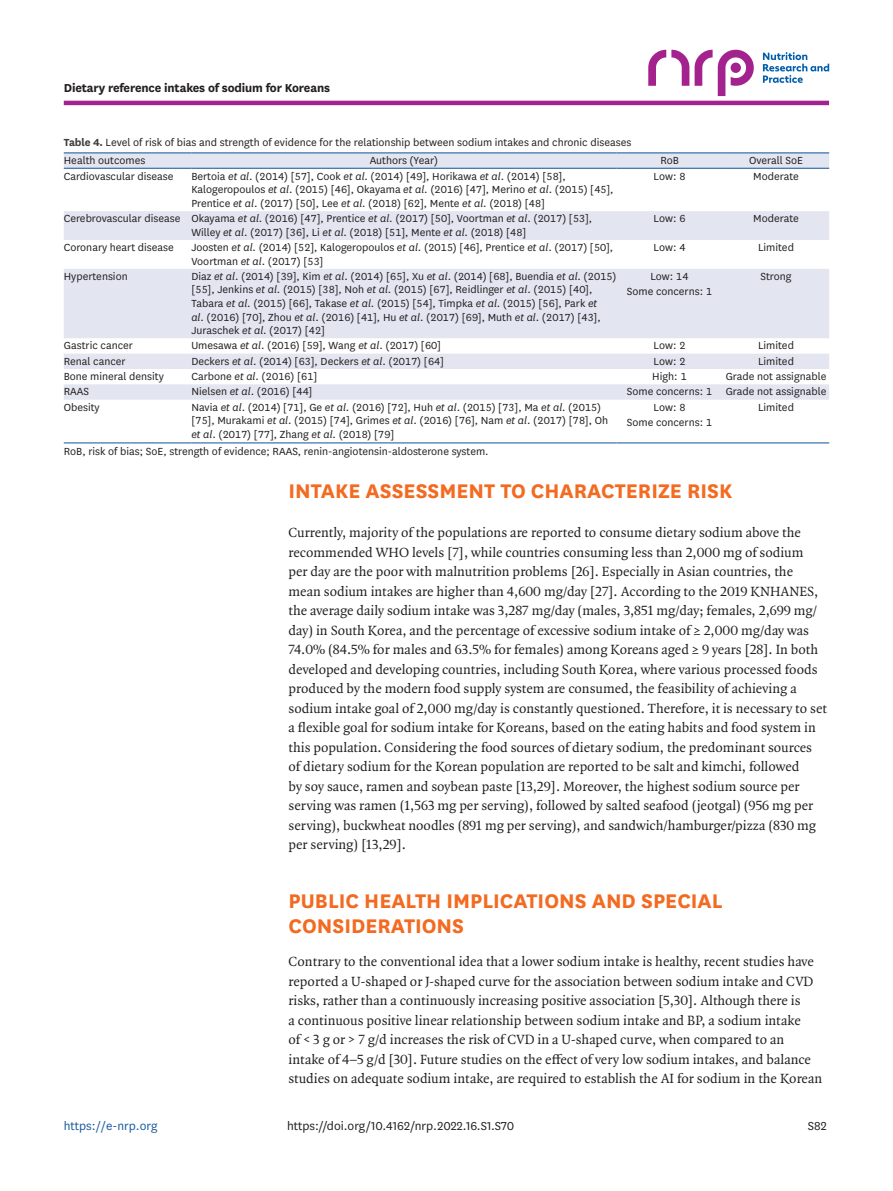
<style>
.page{position:relative;width:893px;height:1191px;background:#fff}
.page>*{position:absolute;margin:0;border:0;box-sizing:border-box;transform-origin:0 0}
.body_title1{font:700 23.1px/25.2px "National";color:#f36a21}
.body_p_first{font:14.25px/19.5px "Quadraat OT";color:#231f20}
.doi_running_footer{font:13.5px "National";color:#231f20}
.alt-title-type{font:700 13.5px "National";letter-spacing:-.01em;color:#231f20}
.t1{font:13.5px "National";color:#1a5a9d}
.tbody_entry{font:12px/13.5px "National";color:#231f20}
.tbody_entry-2{font:12px/13.5px "National";letter-spacing:-.03em;color:#231f20}
.tbody_entry-3{font:12px/13.5px "National";letter-spacing:-.05em;color:#231f20}
.table-wrap_caption{font:12px "National";color:#231f20}
.table-wrap-foot_p_fi{font:12px "National";color:#231f20}
.tbody_entry-4{font:12px "National";letter-spacing:-.02em;color:#231f20}
.thead_entry{font:12px "National";color:#231f20}
.s1{font-weight:700;color:#3e3e3f}
.s2{font-style:italic}
</style>
<div class="page">
<hr style="left:64px;top:101px;width:765px;height:4px;background:#a4228e">
<svg style="left:695px;top:50px;width:59px;height:46px"></svg>
<svg style="left:648px;top:50px;width:41px;height:36px"></svg>
<svg style="left:763px;top:52px;width:66px;height:31px"></svg>
<svg style="left:64px;top:153px;width:765px;height:247px;fill:#e3e6f1"></svg>
<hr style="left:64px;top:152px;width:127px;height:1px;background:#1a5a9d">
<hr style="left:191px;top:152px;width:426px;height:1px;background:#1a5a9d">
<hr style="left:617px;top:152px;width:106px;height:1px;background:#1a5a9d">
<hr style="left:723px;top:152px;width:106px;height:1px;background:#1a5a9d">
<hr style="left:64px;top:168px;width:127px;height:1px;background:#1a5a9d">
<hr style="left:191px;top:168px;width:426px;height:1px;background:#1a5a9d">
<hr style="left:617px;top:168px;width:106px;height:1px;background:#1a5a9d">
<hr style="left:723px;top:168px;width:106px;height:1px;background:#1a5a9d">
<hr style="left:64px;top:442px;width:127px;height:1px;background:#1a5a9d">
<hr style="left:191px;top:442px;width:426px;height:1px;background:#1a5a9d">
<hr style="left:617px;top:442px;width:106px;height:1px;background:#1a5a9d">
<hr style="left:723px;top:442px;width:106px;height:1px;background:#1a5a9d">
<p class="alt-title-type" style="left:64px;top:78px;width:268px">Dietary reference intakes of sodium for Koreans</p>
<p class="table-wrap_caption" style="left:64px;top:135px;width:569px"><span class="s1">Table 4.</span> Level of risk of bias and strength of evidence for the relationship between sodium intakes and chronic diseases</p>
<p class="thead_entry" style="left:64px;top:152px;width:83px">Health outcomes</p>
<p class="thead_entry" style="left:370px;top:152px;width:70px">Authors (Year)</p>
<p class="thead_entry" style="left:660px;top:152px;width:20px">RoB</p>
<p class="thead_entry" style="left:749px;top:152px;width:55px">Overall SoE</p>
<p class="tbody_entry" style="left:64px;top:169px;width:111px">Cardiovascular disease</p>
<p class="tbody_entry" style="left:191px;top:169px;width:424px">Bertoia <span class="s2">et al</span>. (2014) [57], Cook <span class="s2">et al</span>. (2014) [49], Horikawa <span class="s2">et al</span>. (2014) [58],<br>Kalogeropoulos <span class="s2">et al</span>. (2015) [46], Okayama <span class="s2">et al</span>. (2016) [47], Merino <span class="s2">et al</span>. (2015) [45],<br>Prentice <span class="s2">et al</span>. (2017) [50], Lee <span class="s2">et al</span>. (2018) [62], Mente <span class="s2">et al</span>. (2018) [48]</p>
<p class="tbody_entry" style="left:653px;top:169px;width:34px">Low: 8</p>
<p class="tbody_entry" style="left:753px;top:169px;width:47px">Moderate</p>
<p class="tbody_entry" style="left:64px;top:211px;width:118px">Cerebrovascular disease</p>
<p class="tbody_entry" style="left:191px;top:211px;width:402px">Okayama <span class="s2">et al</span>. (2016) [47], Prentice <span class="s2">et al</span>. (2017) [50], Voortman <span class="s2">et al</span>. (2017) [53],<br>Willey <span class="s2">et al</span>. (2017) [36], Li <span class="s2">et al</span>. (2018) [51], Mente <span class="s2">et al</span>. (2018) [48]</p>
<p class="tbody_entry" style="left:653px;top:211px;width:34px">Low: 6</p>
<p class="tbody_entry" style="left:753px;top:211px;width:47px">Moderate</p>
<p class="tbody_entry" style="left:64px;top:240px;width:112px">Coronary heart disease</p>
<p class="tbody_entry" style="left:191px;top:240px;width:423px">Joosten <span class="s2">et al</span>. (2014) [52], Kalogeropoulos <span class="s2">et al</span>. (2015) [46], Prentice <span class="s2">et al</span>. (2017) [50],<br>Voortman <span class="s2">et al</span>. (2017) [53]</p>
<p class="tbody_entry" style="left:653px;top:240px;width:34px">Low: 4</p>
<p class="tbody_entry" style="left:758px;top:240px;width:37px">Limited</p>
<p class="tbody_entry" style="left:64px;top:269px;width:65px">Hypertension</p>
<p class="tbody_entry-2" style="left:191px;top:269px;width:427px">Diaz <span class="s2">et al</span>. (2014) [39], Kim <span class="s2">et al</span>. (2014) [65], Xu <span class="s2">et al</span>. (2014) [68], Buendia <span class="s2">et al</span>. (2015) [55], Jenkins <span class="s2">et al</span>. (2015) [38], Noh <span class="s2">et al</span>. (2015) [67], Reidlinger <span class="s2">et al</span>. (2015) [40], Tabara <span class="s2">et al</span>. (2015) [66], Takase <span class="s2">et al</span>. (2015) [54], Timpka <span class="s2">et al</span>. (2015) [56], Park <span class="s2">et<br>al</span>. (2016) [70], Zhou <span class="s2">et al</span>. (2016) [41], Hu <span class="s2">et al</span>. (2017) [69], Muth <span class="s2">et al</span>. (2017) [43], Juraschek <span class="s2">et al</span>. (2017) [42]</p>
<p class="tbody_entry" style="left:650px;top:269px;width:40px">Low: 14</p>
<p class="tbody_entry" style="left:760px;top:269px;width:33px">Strong</p>
<p class="tbody_entry" style="left:627px;top:284px;width:87px">Some concerns: 1</p>
<p class="tbody_entry" style="left:64px;top:338px;width:71px">Gastric cancer</p>
<p class="tbody_entry" style="left:191px;top:338px;width:251px">Umesawa <span class="s2">et al</span>. (2016) [59], Wang <span class="s2">et al</span>. (2017) [60]</p>
<p class="tbody_entry" style="left:653px;top:338px;width:34px">Low: 2</p>
<p class="tbody_entry" style="left:758px;top:338px;width:37px">Limited</p>
<p class="tbody_entry" style="left:64px;top:354px;width:63px">Renal cancer</p>
<p class="tbody_entry-4" style="left:191px;top:353px;width:254px">Deckers <span class="s2">et al</span>. (2014) [63], Deckers <span class="s2">et al</span>. (2017) [64]</p>
<p class="tbody_entry" style="left:653px;top:354px;width:34px">Low: 2</p>
<p class="tbody_entry" style="left:758px;top:354px;width:37px">Limited</p>
<p class="tbody_entry" style="left:64px;top:369px;width:102px">Bone mineral density</p>
<p class="tbody_entry" style="left:191px;top:369px;width:127px">Carbone <span class="s2">et al</span>. (2016) [61]</p>
<p class="tbody_entry" style="left:652px;top:369px;width:36px">High: 1</p>
<p class="tbody_entry" style="left:726px;top:369px;width:102px">Grade not assignable</p>
<p class="tbody_entry" style="left:64px;top:384px;width:27px">RAAS</p>
<p class="tbody_entry" style="left:191px;top:384px;width:123px">Nielsen <span class="s2">et al</span>. (2016) [44]</p>
<p class="tbody_entry" style="left:627px;top:384px;width:87px">Some concerns: 1</p>
<p class="tbody_entry" style="left:726px;top:384px;width:102px">Grade not assignable</p>
<p class="tbody_entry" style="left:64px;top:400px;width:37px">Obesity</p>
<p class="tbody_entry-3" style="left:191px;top:400px;width:418px">Navia <span class="s2">et al</span>. (2014) [71], Ge <span class="s2">et al</span>. (2016) [72], Huh <span class="s2">et al</span>. (2015) [73], Ma <span class="s2">et al</span>. (2015) [75], Murakami <span class="s2">et al</span>. (2015) [74], Grimes <span class="s2">et al</span>. (2016) [76], Nam <span class="s2">et al</span>. (2017) [78], Oh <span class="s2">et al</span>. (2017) [77], Zhang <span class="s2">et al</span>. (2018) [79]</p>
<p class="tbody_entry" style="left:653px;top:400px;width:34px">Low: 8</p>
<p class="tbody_entry" style="left:758px;top:400px;width:37px">Limited</p>
<p class="tbody_entry" style="left:627px;top:415px;width:87px">Some concerns: 1</p>
<p class="table-wrap-foot_p_fi" style="left:64px;top:444px;width:426px">RoB, risk of bias; SoE, strength of evidence; RAAS, renin-angiotensin-aldosterone system.</p>
<p class="t1" style="left:64px;top:1116px;width:95px">https://e-nrp.org</p>
<p class="body_title1" style="left:289px;top:477px;width:446px">INTAKE ASSESSMENT TO CHARACTERIZE RISK</p>
<p class="body_p_first" style="left:289px;top:523px;width:540px">Currently, majority of the populations are reported to consume dietary sodium above the recommended WHO levels [7], while countries consuming less than 2,000 mg of sodium<br>per day are the poor with malnutrition problems [26]. Especially in Asian countries, the mean sodium intakes are higher than 4,600 mg/day [27]. According to the 2019 KNHANES, the average daily sodium intake was 3,287 mg/day (males, 3,851 mg/day; females, 2,699 mg/ day) in South Korea, and the percentage of excessive sodium intake of ≥ 2,000 mg/day was 74.0% (84.5% for males and 63.5% for females) among Koreans aged ≥ 9 years [28]. In both developed and developing countries, including South Korea, where various processed foods produced by the modern food supply system are consumed, the feasibility of achieving a sodium intake goal of 2,000 mg/day is constantly questioned. Therefore, it is necessary to set a flexible goal for sodium intake for Koreans, based on the eating habits and food system in this population. Considering the food sources of dietary sodium, the predominant sources of dietary sodium for the Korean population are reported to be salt and kimchi, followed<br>by soy sauce, ramen and soybean paste [13,29]. Moreover, the highest sodium source per serving was ramen (1,563 mg per serving), followed by salted seafood (jeotgal) (956 mg per serving), buckwheat noodles (891 mg per serving), and sandwich/hamburger/pizza (830 mg per serving) [13,29].</p>
<p class="body_title1" style="left:289px;top:886px;width:436px">PUBLIC HEALTH IMPLICATIONS AND SPECIAL<br>CONSIDERATIONS</p>
<p class="body_p_first" style="left:289px;top:952px;width:535px">Contrary to the conventional idea that a lower sodium intake is healthy, recent studies have reported a U-shaped or J-shaped curve for the association between sodium intake and CVD risks, rather than a continuously increasing positive association [5,30]. Although there is<br>a continuous positive linear relationship between sodium intake and BP, a sodium intake<br>of &lt; 3 g or &gt; 7 g/d increases the risk of CVD in a U-shaped curve, when compared to an intake of 4–5 g/d [30]. Future studies on the effect of very low sodium intakes, and balance studies on adequate sodium intake, are required to establish the AI for sodium in the Korean</p>
<p class="doi_running_footer" style="left:287px;top:1116px;width:229px">https://doi.org/10.4162/nrp.2022.16.S1.S70</p>
<p class="doi_running_footer" style="left:808px;top:1116px;width:20px">S82</p>
</div>
